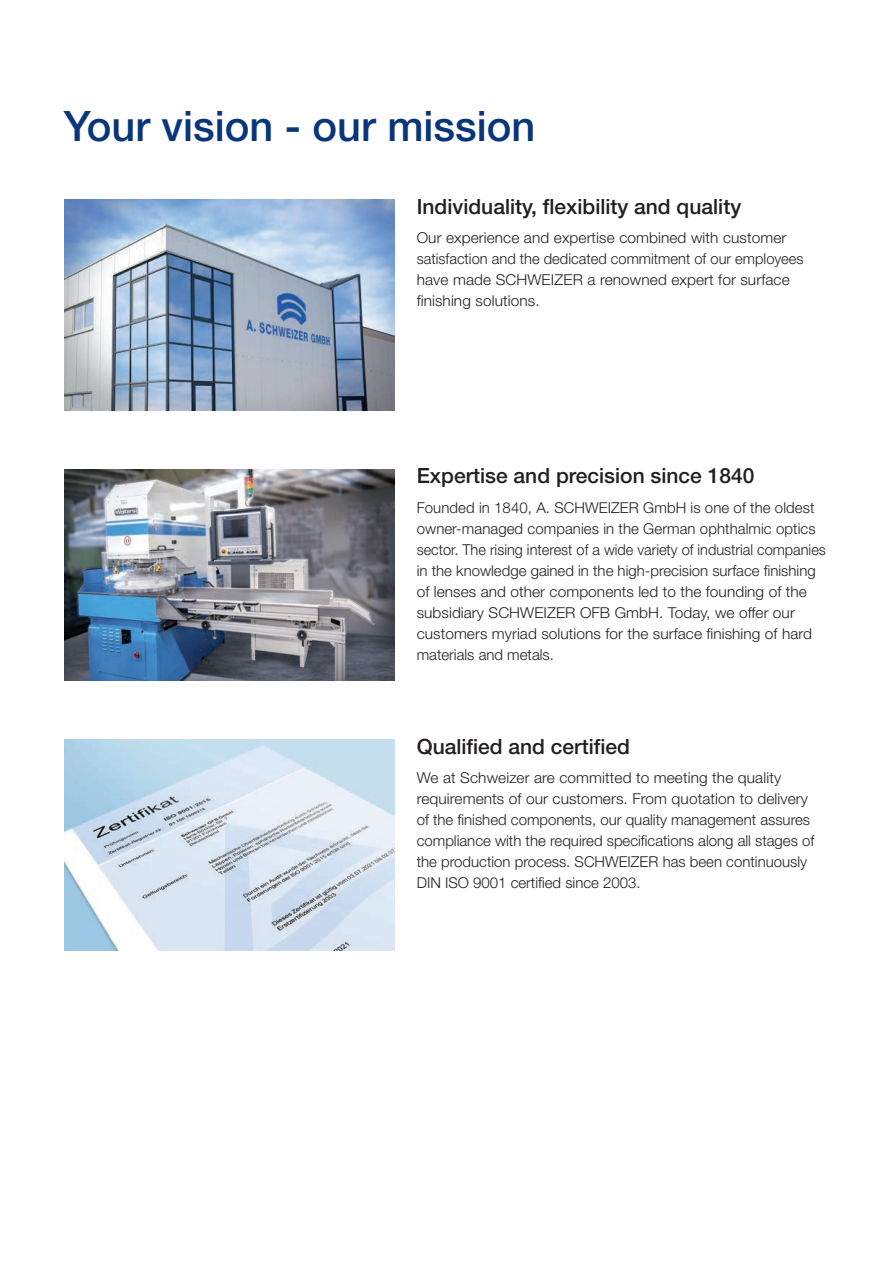
<style>
.page{position:relative;width:893px;height:1263px;background:#fff}
.page>*{position:absolute;margin:0;border:0;box-sizing:border-box;transform-origin:0 0}
.t1{font:500 42px "Helvetica Neue LT Std";color:#08357c}
.t2{font:500 21px "Helvetica Neue LT Std";color:#231f20}
.t3{font:300 15px/21px "Helvetica Neue LT Std";letter-spacing:.005em;color:#231f20}
</style>
<div class="page">
<img style="left:65px;top:469px;width:330px;height:211px">
<img style="left:65px;top:199px;width:330px;height:211px">
<img style="left:65px;top:739px;width:330px;height:212px">
<h1 class="t1" style="left:64px;top:101px;width:473px">Your vision - our mission</h1>
<h2 class="t2" style="left:417px;top:193px;width:326px">Individuality, flexibility and quality</h2>
<p class="t3" style="left:417px;top:227px;width:388px">Our experience and expertise combined with customer satisfaction and the dedicated commitment of our employees have made SCHWEIZER a renowned expert for surface finishing solutions.</p>
<h2 class="t2" style="left:417px;top:463px;width:339px">Expertise and precision since 1840</h2>
<p class="t3" style="left:417px;top:497px;width:411px">Founded in 1840, A. SCHWEIZER GmbH is one of the oldest owner-managed companies in the German ophthalmic optics sector. The rising interest of a wide variety of industrial companies in the knowledge gained in the high-precision surface finishing of lenses and other components led to the founding of the subsidiary SCHWEIZER OFB GmbH. Today, we offer our customers myriad solutions for the surface finishing of hard materials and metals.</p>
<h2 class="t2" style="left:417px;top:734px;width:215px">Qualified and certified</h2>
<p class="t3" style="left:417px;top:767px;width:399px">We at Schweizer are committed to meeting the quality requirements of our customers. From quotation to delivery of the finished components, our quality management assures compliance with the required specifications along all stages of the production process. SCHWEIZER has been continuously DIN ISO 9001 certified since 2003.</p>
</div>
